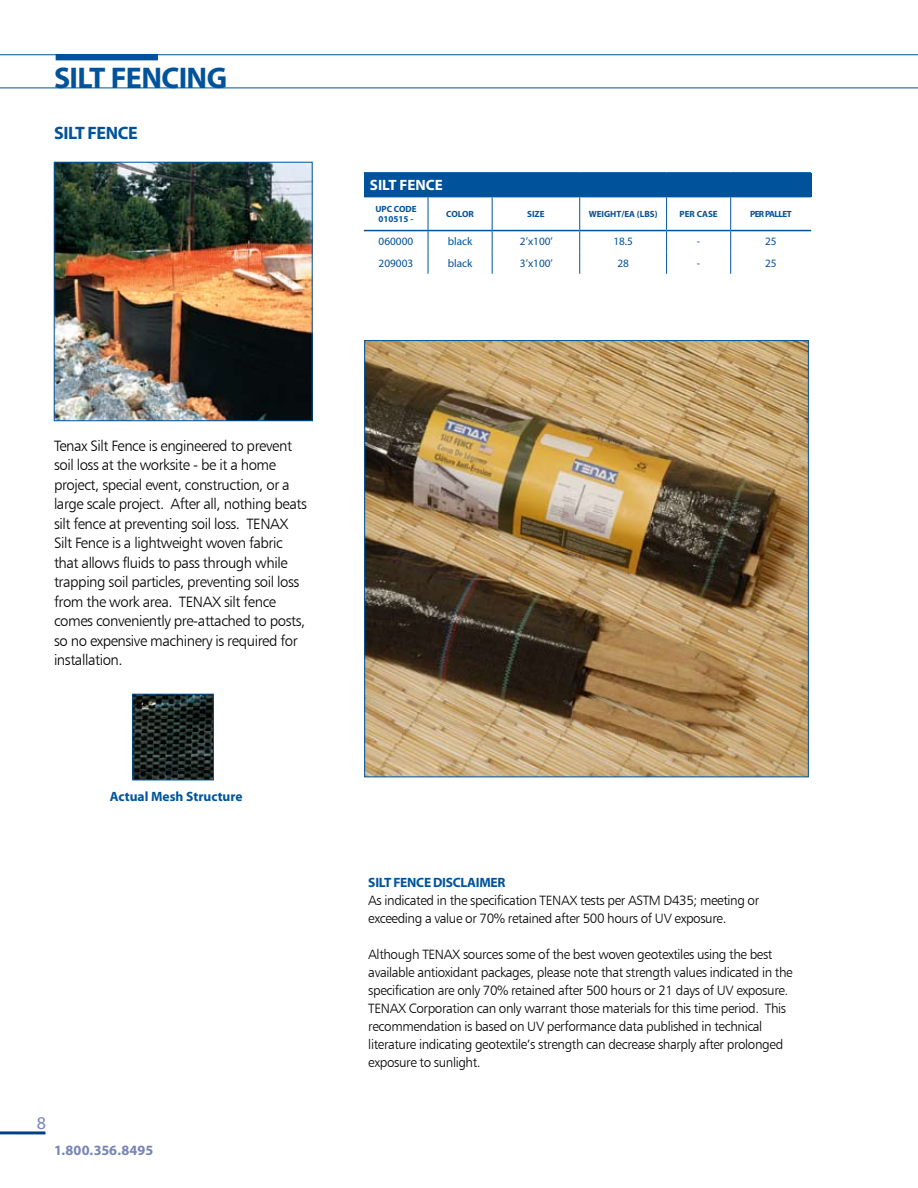
<style>
.page{position:relative;width:918px;height:1188px;background:#fff}
.page>*{position:absolute;margin:0;border:0;box-sizing:border-box;transform-origin:0 0}
.t1{font:700 30px "Myriad";letter-spacing:-.02em;color:#00539b}
.t2{font:700 18px "Myriad";color:#00539b}
.t3{font:18px "Myriad";color:#7884b7}
.t4{font:15px/19.5px "Humanist 777 BT Light B";letter-spacing:-.03em;color:#000}
.t5{font:700 15px "Myriad";color:#fff}
.t6{font:700 14.25px "Myriad";letter-spacing:.005em;color:#7884b7}
.t7{font:13.5px/18px "Humanist 777 BT Light B";letter-spacing:-.03em;color:#000}
.t8{font:700 13.5px "Myriad";letter-spacing:-.02em;color:#00539b}
.t9{font:700 13.5px "Myriad";color:#00549b}
.t10{font:11.25px "Myriad";color:#00539b}
.t11{font:700 9px/10.5px "Myriad";color:#00539b;text-align:center}
</style>
<div class="page">
<hr style="left:0;top:54px;width:918px;height:1px;background:#00539b">
<hr style="left:0;top:88px;width:918px;height:1px;background:#00539b">
<hr style="left:0;top:1131px;width:46px;height:3px;background:#023f88">
<img style="left:366px;top:342px;width:441px;height:433px">
<img style="left:56px;top:164px;width:254px;height:255px">
<div style="left:54px;top:162px;width:258px;height:259px;border:1px solid #00539b"></div>
<div style="left:56px;top:54px;width:102px;height:6px;background:#00539b"></div>
<div style="left:364px;top:173px;width:447px;height:24px;background:#00539b"></div>
<hr style="left:364px;top:172px;width:64px;height:2px;background:#00539b">
<hr style="left:428px;top:172px;width:64px;height:2px;background:#00539b">
<hr style="left:492px;top:172px;width:88px;height:2px;background:#00539b">
<hr style="left:580px;top:172px;width:87px;height:2px;background:#00539b">
<hr style="left:667px;top:172px;width:64px;height:2px;background:#00539b">
<hr style="left:731px;top:172px;width:80px;height:2px;background:#00539b">
<hr style="left:364px;top:230px;width:64px;height:1px;background:#00539b">
<hr style="left:731px;top:230px;width:80px;height:1px;background:#00539b">
<hr style="left:428px;top:230px;width:64px;height:1px;background:#00539b">
<hr style="left:492px;top:230px;width:88px;height:1px;background:#00539b">
<hr style="left:580px;top:230px;width:87px;height:1px;background:#00539b">
<hr style="left:667px;top:230px;width:64px;height:1px;background:#00539b">
<hr style="left:428px;top:197px;width:1px;height:33px;background:#00539b">
<hr style="left:492px;top:197px;width:1px;height:33px;background:#00539b">
<hr style="left:579px;top:197px;width:1px;height:33px;background:#00539b">
<hr style="left:666px;top:197px;width:1px;height:33px;background:#00539b">
<hr style="left:730px;top:197px;width:1px;height:33px;background:#00539b">
<svg style="left:428px;top:231px;width:1px;height:43px"></svg>
<svg style="left:492px;top:231px;width:1px;height:43px"></svg>
<svg style="left:579px;top:231px;width:1px;height:43px"></svg>
<svg style="left:666px;top:231px;width:1px;height:43px"></svg>
<svg style="left:730px;top:231px;width:1px;height:43px"></svg>
<img style="left:135px;top:696px;width:77px;height:82px">
<div style="left:133px;top:694px;width:81px;height:86px;border:1px solid #00559c"></div>
<h1 class="t1" style="left:54px;top:63px;width:175px">SILT FENCING</h1>
<h2 class="t2" style="left:54px;top:123px;width:45px">SILT FENCE</h2>
<p class="t5" style="left:370px;top:178px;width:40px">SILT FENCE</p>
<p class="t11" style="left:375px;top:204px;width:43px">UPC CODE<br>010515 -</p>
<p class="t11" style="left:446px;top:209px;width:27px">COLOR</p>
<p class="t11" style="left:527px;top:209px;width:19px">SIZE</p>
<p class="t11" style="left:589px;top:209px;width:70px">WEIGHT/EA (LBS)</p>
<p class="t11" style="left:680px;top:209px;width:40px">PER CASE</p>
<p class="t11" style="left:750px;top:209px;width:43px">PER PALLET</p>
<p class="t10" style="left:379px;top:236px;width:36px">060000</p>
<p class="t10" style="left:448px;top:236px;width:26px">black</p>
<p class="t10" style="left:520px;top:236px;width:34px">2’x100’</p>
<p class="t10" style="left:613px;top:236px;width:21px">18.5</p>
<p class="t10" style="left:697px;top:236px;width:5px">-</p>
<p class="t10" style="left:765px;top:236px;width:13px">25</p>
<p class="t10" style="left:379px;top:257px;width:36px">209003</p>
<p class="t10" style="left:448px;top:257px;width:26px">black</p>
<p class="t10" style="left:520px;top:257px;width:34px">3’x100’</p>
<p class="t10" style="left:617px;top:257px;width:13px">28</p>
<p class="t10" style="left:697px;top:257px;width:5px">-</p>
<p class="t10" style="left:765px;top:257px;width:13px">25</p>
<p class="t4" style="left:54px;top:436px;width:254px">Tenax Silt Fence is engineered to prevent soil loss at the worksite - be it a home project, special event, construction, or a large scale project. After all, nothing beats silt fence at preventing soil loss. TENAX Silt Fence is a lightweight woven fabric that allows fluids to pass through while trapping soil particles, preventing soil loss from the work area. TENAX silt fence comes conveniently pre-attached to posts, so no expensive machinery is required for installation.</p>
<p class="t9" style="left:110px;top:790px;width:134px">ACTUAL MESH STRUCTURE</p>
<h2 class="t3" style="left:37px;top:1114px;width:11px">8</h2>
<p class="t6" style="left:54px;top:1143px;width:101px">1.800.356.8495</p>
<p class="t8" style="left:368px;top:876px;width:34px">SILT FENCE</p>
<p class="t8" style="left:433px;top:876px;width:22px">DISCLA</p>
<p class="t8" style="left:476px;top:876px;width:31px">IMER</p>
<p class="t7" style="left:368px;top:891px;width:392px">As indicated in the specification TENAX tests per ASTM D435; meeting or exceeding a value or 70% retained after 500 hours of UV exposure.</p>
<p class="t7" style="left:368px;top:945px;width:426px">Although TENAX sources some of the best woven geotextiles using the best available antioxidant packages, please note that strength values indicated in the specification are only 70% retained after 500 hours or 21 days of UV exposure.<br>TENAX Corporation can only warrant those materials for this time period. This recommendation is based on UV performance data published in technical literature indicating geotextile’s strength can decrease sharply after prolonged exposure to sunlight.</p>
</div>
